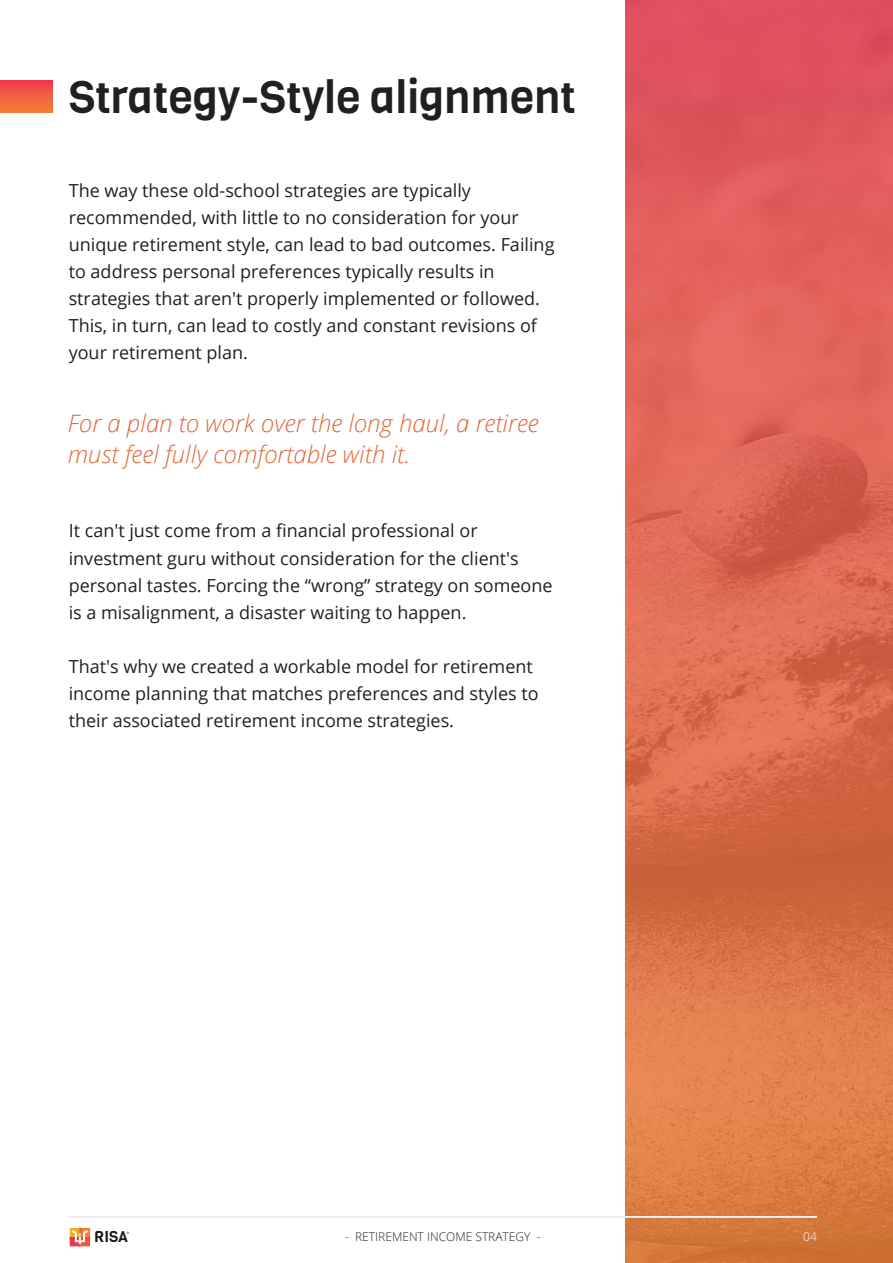
<style>
.page{position:relative;width:893px;height:1263px;background:#fff}
.page>*{position:absolute;margin:0;border:0;box-sizing:border-box;transform-origin:0 0}
.t1{font:45px "Viga";color:#231f20}
.t2{font:italic 300 24px/31.5px "Open Sans";color:#e16738}
.t3{font:18px/27px "Open Sans";color:#231f20}
.t4{font:15.45px "Viga";color:#181818}
.t5{font:300 12px "Open Sans";color:#231f20}
.t6{font:300 12px "Open Sans";color:#fff}
.t7{font:3.15px "Viga";color:#181818}
</style>
<div class="page">
<div style="left:0;top:81px;width:52px;height:32px;background:linear-gradient(to bottom,#ee3e4f,#f47f36)"></div>
<svg style="left:625px;top:0;width:268px;height:1263px;background:#dd6a51"></svg>
<svg style="left:70px;top:1228px;width:20px;height:18px"></svg>
<hr style="left:69px;top:1216px;width:748px;height:1px;background:#e6e7e9">
<hr style="left:625px;top:1216px;width:192px;height:1px;background:#fff">
<h1 class="t1" style="left:69px;top:67px;width:509px">Strategy-Style alignment</h1>
<p class="t3" style="left:69px;top:177px;width:487px">The way these old-school strategies are typically recommended, with little to no consideration for your unique retirement style, can lead to bad outcomes. Failing to address personal preferences typically results in strategies that aren't properly implemented or followed.<br>This, in turn, can lead to costly and constant revisions of your retirement plan.</p>
<h2 class="t2" style="left:68px;top:407px;width:472px">For a plan to work over the long haul, a retiree must feel fully comfortable with it.</h2>
<p class="t3" style="left:69px;top:517px;width:485px">It can't just come from a financial professional or investment guru without consideration for the client's personal tastes. Forcing the “wrong” strategy on someone is a misalignment, a disaster waiting to happen.</p>
<p class="t3" style="left:69px;top:652px;width:471px">That's why we created a workable model for retirement income planning that matches preferences and styles to their associated retirement income strategies.</p>
<p class="t4" style="left:94px;top:1226px;width:35px">RISA</p>
<p class="t7" style="left:127px;top:1230px;width:4px">®</p>
<p class="t5" style="left:345px;top:1229px;width:197px">- RETIREMENT INCOME STRATEGY -</p>
<p class="t6" style="left:803px;top:1229px;width:15px">04</p>
</div>
